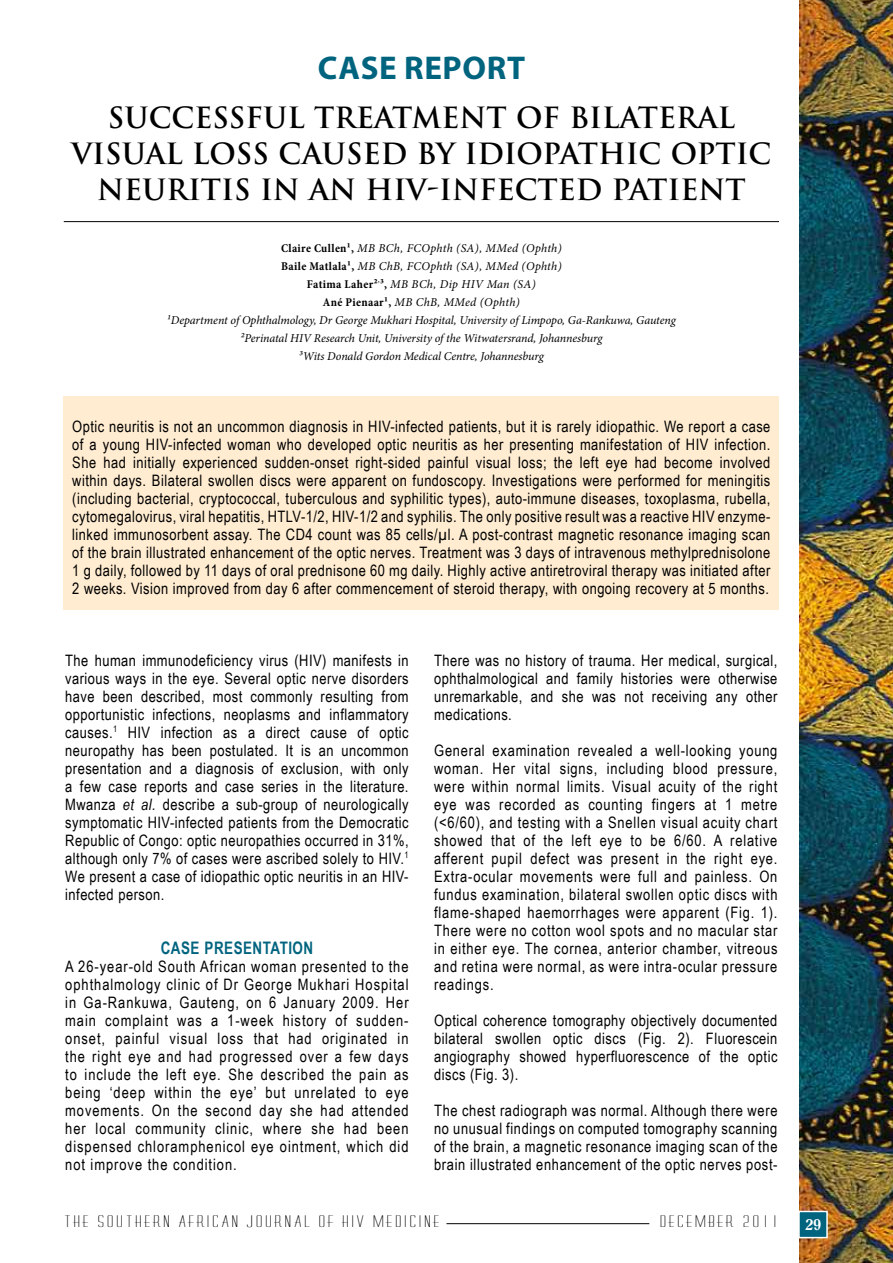
<style>
.page{position:relative;width:893px;height:1263px;background:#fff}
.page>*{position:absolute;margin:0;border:0;box-sizing:border-box;transform-origin:0 0}
.t1{font:700 33px "Myriad Pro";letter-spacing:.02em;color:#00647f}
.t2{font:700 28.5px/36px "Trajan Pro";color:#000;text-align:center}
.t3{font:700 17.25px "Arial Narrow";letter-spacing:.03em;color:#00647f;scale:.95 1}
.t4{font:15.75px/18px "Arial Narrow";letter-spacing:.03em;color:#000;text-align:justify}
.t5{font:15px "Sunset";letter-spacing:.075em;color:#000;scale:2 1}
.t6{font:700 15px "Emilia";color:#fff}
.t7{font:italic 12px/18px "Minion Pro";letter-spacing:-.005em;color:#000;text-align:center}
.t8{font:italic 12px/18px "Minion Pro";letter-spacing:.03em;color:#000;text-align:center}
.t9{font:9px "Arial Narrow";color:#000}
.s1{font-weight:700;font-style:normal;font-stretch:condensed}
.s2{font-style:italic}
</style>
<div class="page">
<img style="left:800px;top:0;width:93px;height:1263px">
<div style="left:798px;top:1211px;width:30px;height:27px;background:#00647f;border:2px solid #fff"></div>
<hr style="left:446px;top:1223px;width:203px;height:1px;background:#000">
<hr style="left:64px;top:221px;width:715px;height:1px;background:#000">
<div style="left:64px;top:396px;width:715px;height:214px;background:#ffecd1"></div>
<h1 class="t1" style="left:318px;top:46px;width:209px">CASE REPORT</h1>
<h2 class="t2" style="left:72px;top:100px;width:701px">SUCCESSFUL TREATMENT OF BILATERAL<br>VISUAL LOSS CAUSED BY IDIOPATHIC OPTIC<br>NEURITIS IN AN HIV-INFECTED PATIENT</h2>
<p class="t8" style="left:281px;top:239px;width:282px"><span class="s1">Claire Cullen¹,</span> MB BCh, FCOphth (SA), MMed (Ophth)<br><span class="s1">Baile Matlala¹,</span> MB ChB, FCOphth (SA), MMed (Ophth)<br><span class="s1">Fatima Laher² ³,</span> MB BCh, Dip HIV Man (SA)</p>
<p class="t9" style="left:378px;top:272px;width:4px">,</p>
<p class="t7" style="left:167px;top:293px;width:510px"><span class="s1">Ané Pienaar¹,</span> MB ChB, MMed (Ophth)<br>¹Department of Ophthalmology, Dr George Mukhari Hospital, University of Limpopo, Ga-Rankuwa, Gauteng ²Perinatal HIV Research Unit, University of the Witwatersrand, Johannesburg<br>³Wits Donald Gordon Medical Centre, Johannesburg</p>
<p class="t4" style="left:72px;top:417px;width:700px">Optic neuritis is not an uncommon diagnosis in HIV-infected patients, but it is rarely idiopathic. We report a case of a young HIV-infected woman who developed optic neuritis as her presenting manifestation of HIV infection.<br>She had initially experienced sudden-onset right-sided painful visual loss; the left eye had become involved within days. Bilateral swollen discs were apparent on fundoscopy. Investigations were performed for meningitis (including bacterial, cryptococcal, tuberculous and syphilitic types), auto-immune diseases, toxoplasma, rubella, cytomegalovirus, viral hepatitis, HTLV-1/2, HIV-1/2 and syphilis. The only positive result was a reactive HIV enzyme&shy;linked immunosorbent assay. The CD4 count was 85 cells/µl. A post-contrast magnetic resonance imaging scan of the brain illustrated enhancement of the optic nerves. Treatment was 3 days of intravenous methylprednisolone 1 g daily, followed by 11 days of oral prednisone 60 mg daily. Highly active antiretroviral therapy was initiated after 2 weeks. Vision improved from day 6 after commencement of steroid therapy, with ongoing recovery at 5 months.</p>
<p class="t4" style="left:65px;top:651px;width:345px">The human immunodeficiency virus (HIV) manifests in various ways in the eye. Several optic nerve disorders have been described, most commonly resulting from opportunistic infections, neoplasms and inflammatory causes.<sup>1</sup> HIV infection as a direct cause of optic neuropathy has been postulated. It is an uncommon presentation and a diagnosis of exclusion, with only a few case reports and case series in the literature.<br>Mwanza <span class="s2">et al.</span> describe a sub-group of neurologically symptomatic HIV-infected patients from the Democratic Republic of Congo: optic neuropathies occurred in 31%, although only 7% of cases were ascribed solely to HIV.<sup>1<br></sup>We present a case of idiopathic optic neuritis in an HIV&shy;infected person.</p>
<p class="t3" style="left:161px;top:935px;width:162px">CASE PRESENTATION</p>
<p class="t4" style="left:65px;top:957px;width:345px">A 26-year-old South African woman presented to the ophthalmology clinic of Dr George Mukhari Hospital in Ga-Rankuwa, Gauteng, on 6 January 2009. Her main complaint was a 1-week history of sudden&shy;onset, painful visual loss that had originated in the right eye and had progressed over a few days to include the left eye. She described the pain as being ‘deep within the eye’ but unrelated to eye movements. On the second day she had attended her local community clinic, where she had been dispensed chloramphenicol eye ointment, which did not improve the condition.</p>
<p class="t4" style="left:434px;top:651px;width:345px">There was no history of trauma. Her medical, surgical, ophthalmological and family histories were otherwise unremarkable, and she was not receiving any other medications.</p>
<p class="t4" style="left:434px;top:741px;width:345px">General examination revealed a well-looking young woman. Her vital signs, including blood pressure, were within normal limits. Visual acuity of the right eye was recorded as counting fingers at 1 metre (&lt;6/60), and testing with a Snellen visual acuity chart showed that of the left eye to be 6/60. A relative afferent pupil defect was present in the right eye.<br>Extra-ocular movements were full and painless. On fundus examination, bilateral swollen optic discs with flame-shaped haemorrhages were apparent (Fig. 1).<br>There were no cotton wool spots and no macular star in either eye. The cornea, anterior chamber, vitreous and retina were normal, as were intra-ocular pressure readings.</p>
<p class="t4" style="left:434px;top:1011px;width:345px">Optical coherence tomography objectively documented bilateral swollen optic discs (Fig. 2). Fluorescein angiography showed hyperfluorescence of the optic discs (Fig. 3).</p>
<p class="t4" style="left:434px;top:1101px;width:345px">The chest radiograph was normal. Although there were no unusual findings on computed tomography scanning of the brain, a magnetic resonance imaging scan of the brain illustrated enhancement of the optic nerves post-</p>
<p class="t5" style="left:64px;top:1212px;width:189px">THE SOUTHERN AFRICAN JOURNAL OF HIV MEDICINE</p>
<p class="t5" style="left:659px;top:1212px;width:61px">DECEMBER 2011</p>
<p class="t6" style="left:804px;top:1215px;width:18px">29</p>
</div>
